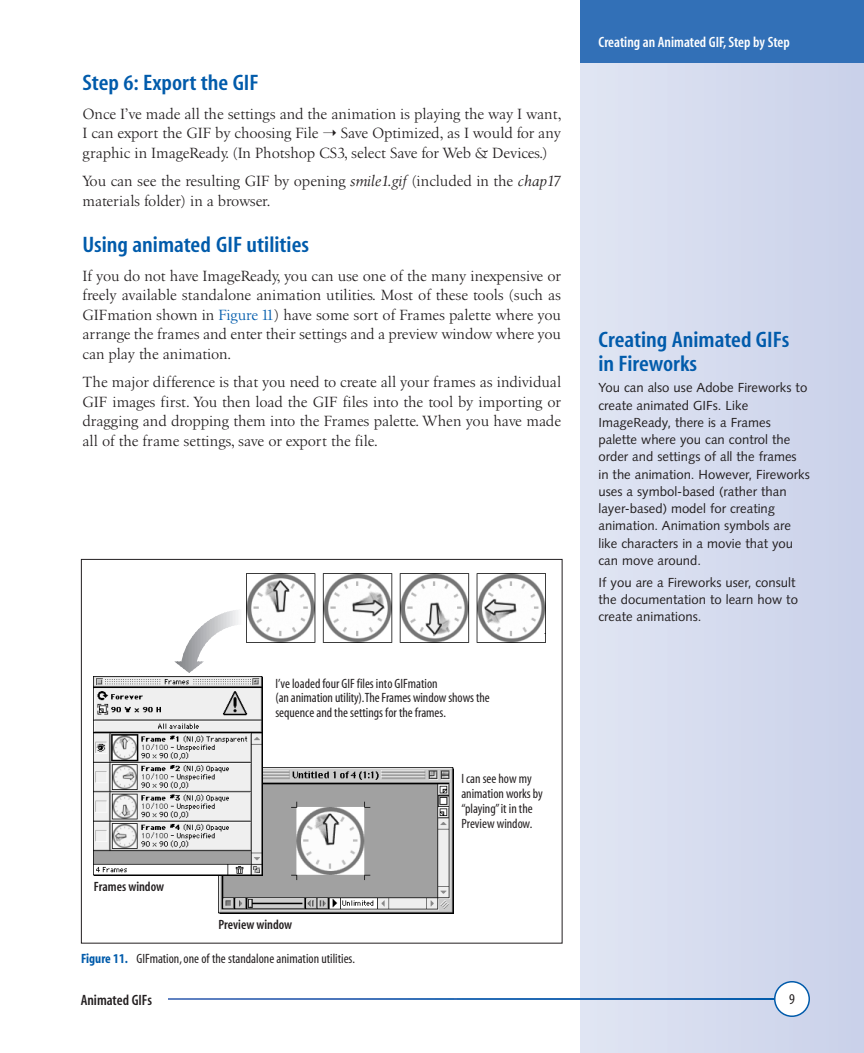
<style>
.page{position:relative;width:864px;height:1053px;background:#fff}
.page>*{position:absolute;margin:0;border:0;box-sizing:border-box;transform-origin:0 0}
.HeadB{font:600 condensed 22.5px "Myriad";color:#015bab;scale:1.1 1}
.SidebarTitle{font:600 condensed 22.5px "Myriad";color:#015bab;scale:1.1 1}
.Body{font:15.3px/19.5px "Birka";color:#231f20;text-align:justify}
.t1{font:600 condensed 15px "Myriad";color:#fff}
.t2{font:600 condensed 15px "Myriad";color:#231f20}
.t3{font:condensed 15px "Myriad";color:#231f20}
.FigureCaption{font:condensed 13.5px/14.9px "Myriad";color:#231f20}
.t4{font:600 condensed 13.5px "Myriad";color:#231f20}
.SidebarBody{font:13.2px/17.2px "Syntax";color:#231f20}
.s1{font-style:italic}
.s2{color:#015bab}
.s3{font-weight:700;color:#015bab}
</style>
<div class="page">
<div style="left:580px;top:63px;width:284px;height:990px;background:#d5dbef"></div>
<div style="left:580px;top:0;width:284px;height:63px;background:#3270b7"></div>
<svg style="left:168px;top:998px;width:606px;height:2px"></svg>
<div style="left:775px;top:982px;width:34px;height:34px;background:#fff;border-radius:50%"></div>
<div style="left:774px;top:981px;width:36px;height:36px;border:2px solid #015bab;border-radius:50%"></div>
<img style="left:247px;top:573px;width:298px;height:69px">
<img style="left:218px;top:768px;width:235px;height:146px">
<img style="left:94px;top:677px;width:169px;height:199px">
<hr style="left:175px;top:609px;width:1px;height:64px;background:#808285">
<hr style="left:176px;top:609px;width:1px;height:64px;background:#828487">
<hr style="left:178px;top:609px;width:1px;height:64px;background:#85878a">
<hr style="left:179px;top:609px;width:1px;height:64px;background:#87898c">
<hr style="left:181px;top:609px;width:1px;height:64px;background:#8a8c8f">
<hr style="left:182px;top:609px;width:2px;height:64px;background:#8d8f92">
<hr style="left:184px;top:609px;width:1px;height:64px;background:#8f9194">
<hr style="left:185px;top:609px;width:2px;height:64px;background:#929497">
<hr style="left:187px;top:609px;width:1px;height:64px;background:#949699">
<hr style="left:188px;top:609px;width:2px;height:64px;background:#97999c">
<hr style="left:190px;top:609px;width:1px;height:64px;background:#9a9c9f">
<hr style="left:191px;top:609px;width:2px;height:64px;background:#9c9ea1">
<hr style="left:193px;top:609px;width:1px;height:64px;background:#a0a1a5">
<hr style="left:194px;top:609px;width:2px;height:64px;background:#a2a3a7">
<hr style="left:196px;top:609px;width:1px;height:64px;background:#a5a6aa">
<hr style="left:197px;top:609px;width:2px;height:64px;background:#a8a9ad">
<hr style="left:199px;top:609px;width:1px;height:64px;background:#aaabaf">
<hr style="left:200px;top:609px;width:2px;height:64px;background:#adaeb2">
<hr style="left:202px;top:609px;width:1px;height:64px;background:#b0b1b5">
<hr style="left:203px;top:609px;width:2px;height:64px;background:#b3b4b8">
<hr style="left:205px;top:609px;width:1px;height:64px;background:#b5b6ba">
<hr style="left:206px;top:609px;width:2px;height:64px;background:#b8b9bc">
<hr style="left:208px;top:609px;width:1px;height:64px;background:#bbbcbf">
<hr style="left:209px;top:609px;width:2px;height:64px;background:#bebfc1">
<hr style="left:211px;top:609px;width:1px;height:64px;background:#c1c2c4">
<hr style="left:212px;top:609px;width:2px;height:64px;background:#c3c4c7">
<hr style="left:214px;top:609px;width:1px;height:64px;background:#c6c7c9">
<hr style="left:215px;top:609px;width:2px;height:64px;background:#c9cacc">
<hr style="left:217px;top:609px;width:1px;height:64px;background:#cbccce">
<hr style="left:218px;top:609px;width:2px;height:64px;background:#cfd0d2">
<hr style="left:220px;top:609px;width:1px;height:64px;background:#d1d2d4">
<hr style="left:221px;top:609px;width:2px;height:64px;background:#d4d5d7">
<hr style="left:223px;top:609px;width:1px;height:64px;background:#d7d8da">
<hr style="left:224px;top:609px;width:2px;height:64px;background:#d9dadc">
<hr style="left:226px;top:609px;width:1px;height:64px;background:#dcdddf">
<hr style="left:227px;top:609px;width:2px;height:64px;background:#dfe0e2">
<hr style="left:229px;top:609px;width:1px;height:64px;background:#e1e2e4">
<hr style="left:230px;top:609px;width:2px;height:64px;background:#e5e6e8">
<hr style="left:232px;top:609px;width:1px;height:64px;background:#e8e9ea">
<hr style="left:233px;top:609px;width:2px;height:64px;background:#ececee">
<hr style="left:235px;top:609px;width:1px;height:64px;background:#efeff0">
<hr style="left:236px;top:609px;width:2px;height:64px;background:#f1f2f3">
<hr style="left:238px;top:609px;width:1px;height:64px;background:#f5f5f6">
<hr style="left:239px;top:609px;width:2px;height:64px;background:#f8f8f9">
<p class="HeadB" style="left:82px;top:72px;width:162px">Step 6: Export the GIF</p>
<p class="Body" style="left:82px;top:104px;width:481px">Once I’ve made all the settings and the animation is playing the way I want, I can export the GIF by choosing File ➝ Save Optimized, as I would for any graphic in ImageReady. (In Photshop CS3, select Save for Web &amp; Devices.)</p>
<p class="Body" style="left:82px;top:172px;width:480px">You can see the resulting GIF by opening <span class="s1">smile1.gif</span> (included in the <span class="s1">chap17 </span>materials folder) in a browser.</p>
<p class="HeadB" style="left:82px;top:234px;width:207px">Using animated GIF utilities</p>
<p class="Body" style="left:82px;top:266px;width:480px">If you do not have ImageReady, you can use one of the many inexpensive or freely available standalone animation utilities. Most of these tools (such as GIFmation shown in <span class="s2">Figure 11</span>) have some sort of Frames palette where you arrange the frames and enter their settings and a preview window where you can play the animation.</p>
<p class="Body" style="left:82px;top:373px;width:480px">The major difference is that you need to create all your frames as individual GIF images first. You then load the GIF files into the tool by importing or dragging and dropping them into the Frames palette. When you have made all of the frame settings, save or export the file.</p>
<p class="FigureCaption" style="left:275px;top:676px;width:216px">I’ve loaded four GIF files into GIFmation<br>(an animation utility).The Frames window shows the sequence and the settings for the frames.</p>
<p class="t4" style="left:94px;top:880px;width:72px">Frames window</p>
<p class="t4" style="left:218px;top:918px;width:75px">Preview window</p>
<p class="FigureCaption" style="left:81px;top:951px;width:276px"><span class="s3">Figure 11.</span> GIFmation, one of the standalone animation utilities.</p>
<p class="FigureCaption" style="left:461px;top:772px;width:83px">I can see how my animation works by “playing” it in the<br>Preview window.</p>
<p class="t1" style="left:598px;top:35px;width:193px">Creating an Animated GIF, Step by Step</p>
<p class="SidebarTitle" style="left:598px;top:328px;width:175px">Creating Animated GIFs</p>
<p class="SidebarTitle" style="left:598px;top:352px;width:91px">in Fireworks</p>
<p class="SidebarBody" style="left:598px;top:379px;width:213px">You can also use Adobe Fireworks to create animated GIFs. Like<br>ImageReady, there is a Frames palette where you can control the order and settings of all the frames in the animation. However, Fireworks uses a symbol-based (rather than layer-based) model for creating animation. Animation symbols are like characters in a movie that you can move around.</p>
<p class="SidebarBody" style="left:598px;top:573px;width:201px">If you are a Fireworks user, consult the documentation to learn how to create animations.</p>
<p class="t2" style="left:81px;top:992px;width:73px">Animated GIFs</p>
<p class="t3" style="left:789px;top:992px;width:7px">9</p>
</div>
